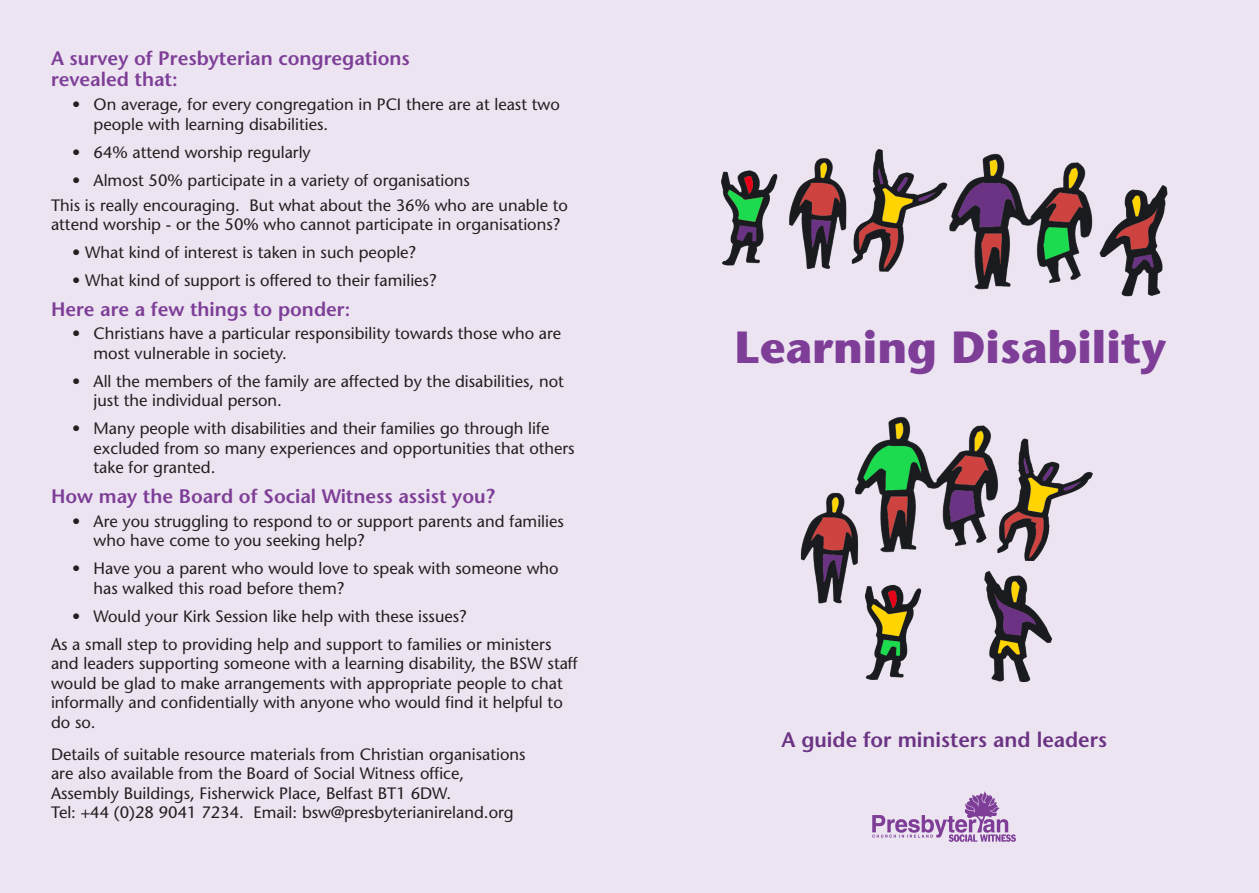
<style>
.page{position:relative;width:1259px;height:893px;background:#ece5f1}
.page>*{position:absolute;margin:0;border:0;box-sizing:border-box;transform-origin:0 0}
.t1{font:700 45px "Stone Sans Std";color:#7e3e98}
.t2{font:600 21px "Stone Sans Std";color:#6b3384}
.Sub_Head{font:600 19.5px/21px "Stone Sans Std";color:#7e3e98}
.Body_Indent{font:500 16.5px/19.5px "Stone Sans Std";color:#231f20}
.Body{font:500 16.5px/19.5px "Stone Sans Std";color:#231f20}
</style>
<div class="page">
<img style="left:746px;top:410px;width:396px;height:289px">
<img style="left:696px;top:130px;width:497px;height:186px">
<img style="left:873px;top:792px;width:142px;height:49px">
<p class="Sub_Head" style="left:51px;top:48px;width:360px">A survey of Presbyterian congregations revealed that:</p>
<p class="Body_Indent" style="left:94px;top:95px;width:468px;text-indent:-21px">• On average, for every congregation in PCI there are at least two people with learning disabilities.</p>
<p class="Body_Indent" style="left:72px;top:142px;width:240px">• 64% attend worship regularly</p>
<p class="Body_Indent" style="left:72px;top:170px;width:399px">• Almost 50% participate in a variety of organisations</p>
<p class="Body" style="left:51px;top:195px;width:518px">This is really encouraging. But what about the 36% who are unable to attend worship - or the 50% who cannot participate in organisations?</p>
<p class="Body_Indent" style="left:72px;top:243px;width:345px">• What kind of interest is taken in such people?</p>
<p class="Body_Indent" style="left:72px;top:271px;width:366px">• What kind of support is offered to their families?</p>
<p class="Sub_Head" style="left:51px;top:298px;width:301px">Here are a few things to ponder:</p>
<p class="Body_Indent" style="left:94px;top:324px;width:469px;text-indent:-21px">• Christians have a particular responsibility towards those who are most vulnerable in society.</p>
<p class="Body_Indent" style="left:94px;top:371px;width:472px;text-indent:-21px">• All the members of the family are affected by the disabilities, not just the individual person.</p>
<p class="Body_Indent" style="left:94px;top:419px;width:482px;text-indent:-21px">• Many people with disabilities and their families go through life excluded from so many experiences and opportunities that others take for granted.</p>
<p class="Sub_Head" style="left:51px;top:486px;width:445px">How may the Board of Social Witness assist you?</p>
<p class="Body_Indent" style="left:94px;top:511px;width:472px;text-indent:-21px">• Are you struggling to respond to or support parents and families who have come to you seeking help?</p>
<p class="Body_Indent" style="left:94px;top:559px;width:466px;text-indent:-21px">• Have you a parent who would love to speak with someone who has walked this road before them?</p>
<p class="Body_Indent" style="left:72px;top:606px;width:396px">• Would your Kirk Session like help with these issues?</p>
<p class="Body" style="left:51px;top:634px;width:528px">As a small step to providing help and support to families or ministers and leaders supporting someone with a learning disability, the BSW staff would be glad to make arrangements with appropriate people to chat informally and confidentially with anyone who would find it helpful to do so.</p>
<p class="Body" style="left:51px;top:744px;width:476px">Details of suitable resource materials from Christian organisations are also available from the Board of Social Witness office, Assembly Buildings, Fisherwick Place, Belfast BT1 6DW.<br>Tel: +44 (0)28 9041 7234. Email: bsw@presbyterianireland.org</p>
<p class="t1" style="left:735px;top:320px;width:433px">Learning Disability</p>
<p class="t2" style="left:781px;top:727px;width:327px">A guide for ministers and leaders</p>
</div>
